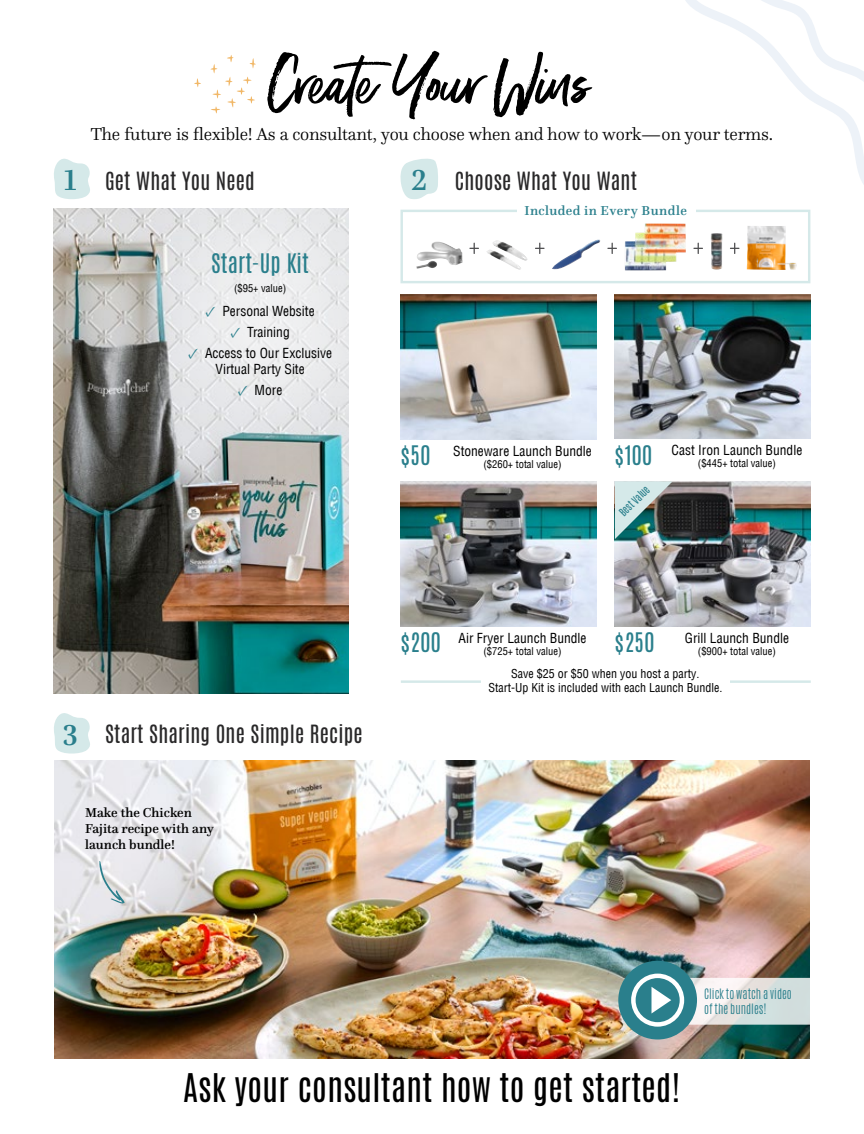
<style>
.page{position:relative;width:864px;height:1134px;background:#fff}
.page>*{position:absolute;margin:0;border:0;box-sizing:border-box;transform-origin:0 0}
.t1{font:66px "Moonstone";letter-spacing:-.01em;color:#000}
.t2{font:33px "Antonio";letter-spacing:.01em;color:#000}
.t3{font:500 30px "Questa";color:#2a7f8c}
.t4{font:22.5px "Antonio";letter-spacing:.005em;color:#2a7f8c}
.t5{font:21px "Antonio";letter-spacing:.01em;color:#292829}
.t6{font:300 18px "Questa";letter-spacing:-.01em;color:#000}
.t7{font:condensed 13.5px/16.2px "Helvetica Com";color:#000;text-align:center}
.t8{font:500 13.5px/16.2px "Questa";color:#000}
.t9{font:500 13.5px "Questa";letter-spacing:.025em;color:#2a7f8c}
.t10{font:condensed 12px/13.5px "Helvetica Com";color:#000;text-align:center}
.t11{font:300 12px/15px "Antonio";color:#2a7f8c}
.t12{font:condensed 10.5px "Helvetica Com";color:#000}
.t13{font:9.75px "Antonio";color:#2a7f8c}
.s1{font-family:"Questa";font-weight:500;font-size:30px;color:#2a7f8c}
.s2{font-family:"Minion Pro";font-stretch:normal;font-size:15px;color:#2a7f8c}
</style>
<div class="page">
<img style="left:54px;top:208px;width:294px;height:486px">
<img style="left:54px;top:761px;width:756px;height:297px">
<img style="left:412px;top:294px;width:184px;height:145px">
<img style="left:615px;top:294px;width:195px;height:145px">
<img style="left:401px;top:481px;width:195px;height:145px">
<img style="left:615px;top:481px;width:195px;height:145px">
<svg style="left:615px;top:481px;width:58px;height:58px;background:#88a29f"></svg>
<svg style="left:402px;top:158px;width:36px;height:41px"></svg>
<svg style="left:54px;top:158px;width:36px;height:41px"></svg>
<svg style="left:54px;top:713px;width:36px;height:41px"></svg>
<svg style="left:99px;top:861px;width:26px;height:42px"></svg>
<div style="left:109px;top:169px;width:303px;height:309px;background:#fff;opacity:.49"></div>
<div style="left:400px;top:210px;width:410px;height:73px;border:2px solid #d5e9e9"></div>
<div style="left:517px;top:197px;width:178px;height:26px;background:#fff"></div>
<img style="left:625px;top:224px;width:61px;height:46px">
<img style="left:552px;top:239px;width:49px;height:30px">
<img style="left:417px;top:242px;width:46px;height:24px">
<img style="left:487px;top:240px;width:41px;height:30px">
<img style="left:711px;top:233px;width:12px;height:37px">
<img style="left:747px;top:226px;width:50px;height:44px">
<svg style="left:469px;top:243px;width:10px;height:11px"></svg>
<svg style="left:535px;top:243px;width:10px;height:11px"></svg>
<svg style="left:607px;top:243px;width:10px;height:11px"></svg>
<svg style="left:693px;top:243px;width:10px;height:11px"></svg>
<svg style="left:730px;top:243px;width:9px;height:11px"></svg>
<svg style="left:685px;top:0;width:179px;height:185px"></svg>
<svg style="left:194px;top:78px;width:7px;height:9px"></svg>
<svg style="left:210px;top:55px;width:46px;height:59px"></svg>
<hr style="left:401px;top:680px;width:410px;height:3px;background:#d5e9e9">
<div style="left:481px;top:670px;width:249px;height:24px;background:#fff"></div>
<svg style="left:635px;top:978px;width:214px;height:47px"></svg>
<div style="left:618px;top:961px;width:79px;height:79px;background:#2a7f8c;border-radius:50%"></div>
<svg style="left:631px;top:974px;width:53px;height:53px"></svg>
<h1 class="t1" style="left:271px;top:42px;width:322px">Create Your Wins</h1>
<h3 class="t6" style="left:90px;top:122px;width:684px">The future is flexible! As a consultant, you choose when and how to work—on your terms.</h3>
<h3 class="t3" style="left:64px;top:161px;width:14px">1</h3>
<h3 class="t5" style="left:411px;top:166px;width:227px"><span class="s1">2</span> Choose What You Want</h3>
<h3 class="t5" style="left:105px;top:166px;width:151px">Get What You Need</h3>
<h3 class="t4" style="left:211px;top:247px;width:99px">Start-Up Kit</h3>
<p class="t12" style="left:234px;top:281px;width:54px">($95+ value)</p>
<p class="t7" style="left:206px;top:303px;width:111px"><span class="s2">✓</span> Personal Website</p>
<p class="t7" style="left:230px;top:324px;width:61px"><span class="s2">✓</span> Training</p>
<p class="t7" style="left:188px;top:345px;width:145px"><span class="s2">✓</span> Access to Our Exclusive<br>Virtual Party Site</p>
<p class="t7" style="left:238px;top:382px;width:46px"><span class="s2">✓</span> More</p>
<p class="t9" style="left:524px;top:202px;width:164px">Included in Every Bundle</p>
<h3 class="t4" style="left:401px;top:439px;width:31px">$50</h3>
<p class="t7" style="left:453px;top:443px;width:140px">Stoneware Launch Bundle</p>
<p class="t12" style="left:483px;top:457px;width:80px">($260+ total value)</p>
<h3 class="t4" style="left:615px;top:439px;width:39px">$100</h3>
<p class="t13" style="left:616px;top:509px;width:39px;rotate:-45deg">Best Value</p>
<p class="t7" style="left:672px;top:442px;width:132px">Cast Iron Launch Bundle</p>
<p class="t12" style="left:698px;top:457px;width:80px">($445+ total value)</p>
<h3 class="t3" style="left:63px;top:716px;width:17px">3</h3>
<h3 class="t5" style="left:105px;top:719px;width:259px">Start Sharing One Simple Recipe</h3>
<p class="t8" style="left:85px;top:804px;width:131px">Make the Chicken<br>Fajita recipe with any launch bundle!</p>
<h3 class="t4" style="left:401px;top:626px;width:41px">$200</h3>
<p class="t7" style="left:459px;top:630px;width:130px">Air Fryer Launch Bundle</p>
<p class="t12" style="left:483px;top:644px;width:80px">($725+ total value)</p>
<h3 class="t4" style="left:615px;top:626px;width:41px">$250</h3>
<p class="t7" style="left:685px;top:630px;width:106px">Grill Launch Bundle</p>
<p class="t12" style="left:698px;top:644px;width:80px">($900+ total value)</p>
<p class="t10" style="left:488px;top:667px;width:235px">Save $25 or $50 when you host a party.<br>Start-Up Kit is included with each Launch Bundle.</p>
<h2 class="t2" style="left:183px;top:1064px;width:499px">Ask your consultant how to get started!</h2>
<p class="t11" style="left:704px;top:986px;width:89px">Click to watch a video of the bundles!</p>
</div>
